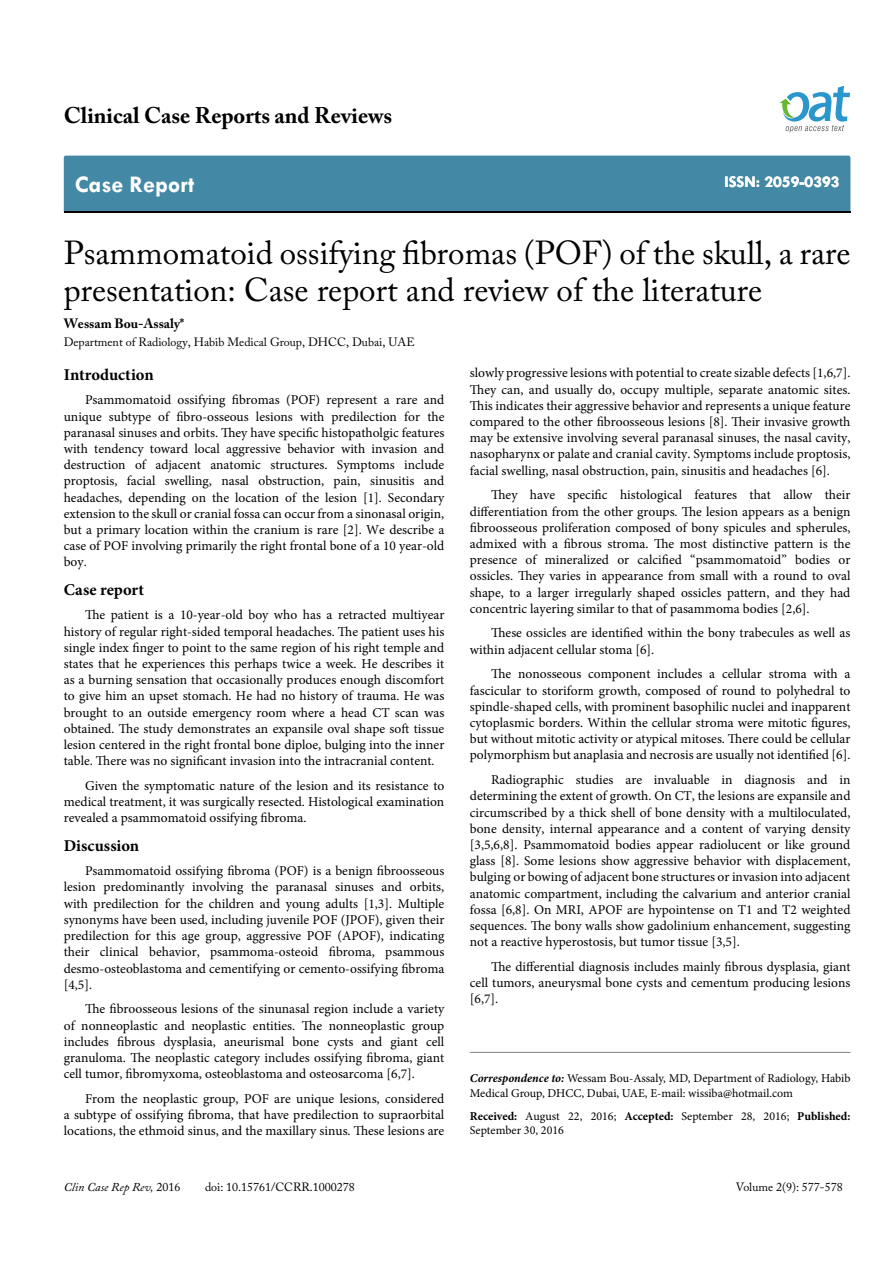
<style>
.page{position:relative;width:893px;height:1263px;background:#fff}
.page>*{position:absolute;margin:0;border:0;box-sizing:border-box;transform-origin:0 0}
.t1{font:33px/37.5px "Adobe Caslon Pro";color:#000}
.t2{font:700 24px "Tw Cen";color:#fff}
.t3{font:700 22.5px "Adobe Caslon Pro";color:#000}
.t4{font:700 16.5px "Minion Pro";letter-spacing:.005em;color:#000}
.t5{font:700 16.5px "Tw Cen";color:#fff}
.t6{font:13.5px/16.2px "Minion Pro";color:#000;text-align:justify}
.t7{font:700 13.5px "Adobe Caslon Pro";color:#000}
.t8{font:12px/14.4px "Minion Pro";color:#000}
.t9{font:12px "Adobe Caslon Pro";color:#000}
.t10{font:italic 12px "Adobe Caslon Pro";color:#000}
.s1{font-style:normal}
.s2{font-weight:700;font-style:italic}
.s3{font-weight:700}
</style>
<div class="page">
<div style="left:64px;top:156px;width:786px;height:56px;background:#4389a5"></div>
<svg style="left:779px;top:86px;width:71px;height:47px"></svg>
<hr style="left:470px;top:1052px;width:380px;height:1px;background:#808285">
<h3 class="t3" style="left:64px;top:102px;width:330px">Clinical Case Reports and Reviews</h3>
<h2 class="t2" style="left:75px;top:170px;width:121px">Case Report</h2>
<p class="t5" style="left:724px;top:172px;width:117px">ISSN: 2059-0393</p>
<h1 class="t1" style="left:64px;top:234px;width:788px">Psammomatoid ossifying fibromas (POF) of the skull, a rare presentation: Case report and review of the literature</h1>
<p class="t7" style="left:64px;top:315px;width:122px">Wessam Bou-Assaly*</p>
<p class="t9" style="left:64px;top:335px;width:352px">Department of Radiology, Habib Medical Group, DHCC, Dubai, UAE</p>
<p class="t4" style="left:64px;top:363px;width:91px">Introduction</p>
<p class="t6" style="left:64px;top:392px;width:382px;text-indent:21px">Psammomatoid ossifying fibromas (POF) represent a rare and unique subtype of fibro-osseous lesions with predilection for the paranasal sinuses and orbits. They have specific histopatholgic features with tendency toward local aggressive behavior with invasion and destruction of adjacent anatomic structures. Symptoms include proptosis, facial swelling, nasal obstruction, pain, sinusitis and headaches, depending on the location of the lesion [1]. Secondary extension to the skull or cranial fossa can occur from a sinonasal origin, but a primary location within the cranium is rare [2]. We describe a case of POF involving primarily the right frontal bone of a 10 year-old boy.</p>
<p class="t4" style="left:64px;top:578px;width:82px">Case report</p>
<p class="t6" style="left:64px;top:607px;width:382px;text-indent:21px">The patient is a 10-year-old boy who has a retracted multiyear history of regular right-sided temporal headaches. The patient uses his single index finger to point to the same region of his right temple and states that he experiences this perhaps twice a week. He describes it as a burning sensation that occasionally produces enough discomfort to give him an upset stomach. He had no history of trauma. He was brought to an outside emergency room where a head CT scan was obtained. The study demonstrates an expansile oval shape soft tissue lesion centered in the right frontal bone diploe, bulging into the inner table. There was no significant invasion into the intracranial content.</p>
<p class="t6" style="left:64px;top:777px;width:382px;text-indent:21px">Given the symptomatic nature of the lesion and its resistance to medical treatment, it was surgically resected. Histological examination revealed a psammomatoid ossifying fibroma.</p>
<p class="t4" style="left:64px;top:834px;width:77px">Discussion</p>
<p class="t6" style="left:64px;top:863px;width:382px;text-indent:21px">Psammomatoid ossifying fibroma (POF) is a benign fibroosseous lesion predominantly involving the paranasal sinuses and orbits, with predilection for the children and young adults [1,3]. Multiple synonyms have been used, including juvenile POF (JPOF), given their predilection for this age group, aggressive POF (APOF), indicating their clinical behavior, psammoma-osteoid fibroma, psammous desmo-osteoblastoma and cementifying or cemento-ossifying fibroma [4,5].</p>
<p class="t6" style="left:64px;top:1001px;width:382px;text-indent:21px">The fibroosseous lesions of the sinunasal region include a variety of nonneoplastic and neoplastic entities. The nonneoplastic group includes fibrous dysplasia, aneurismal bone cysts and giant cell granuloma. The neoplastic category includes ossifying fibroma, giant cell tumor, fibromyxoma, osteoblastoma and osteosarcoma [6,7].</p>
<p class="t6" style="left:64px;top:1090px;width:382px;text-indent:21px">From the neoplastic group, POF are unique lesions, considered a subtype of ossifying fibroma, that have predilection to supraorbital locations, the ethmoid sinus, and the maxillary sinus. These lesions are</p>
<p class="t10" style="left:64px;top:1180px;width:118px">Clin Case Rep Rev, <span class="s1">2016</span></p>
<p class="t9" style="left:205px;top:1180px;width:151px">doi: 10.15761/CCRR.1000278</p>
<p class="t6" style="left:470px;top:365px;width:382px">slowly progressive lesions with potential to create sizable defects [1,6,7].<br>They can, and usually do, occupy multiple, separate anatomic sites.<br>This indicates their aggressive behavior and represents a unique feature compared to the other fibroosseous lesions [8]. Their invasive growth may be extensive involving several paranasal sinuses, the nasal cavity, nasopharynx or palate and cranial cavity. Symptoms include proptosis, facial swelling, nasal obstruction, pain, sinusitis and headaches [6].</p>
<p class="t6" style="left:470px;top:487px;width:382px;text-indent:21px">They have specific histological features that allow their differentiation from the other groups. The lesion appears as a benign fibroosseous proliferation composed of bony spicules and spherules, admixed with a fibrous stroma. The most distinctive pattern is the presence of mineralized or calcified “psammomatoid” bodies or ossicles. They varies in appearance from small with a round to oval shape, to a larger irregularly shaped ossicles pattern, and they had concentric layering similar to that of pasammoma bodies [2,6].</p>
<p class="t6" style="left:470px;top:625px;width:382px;text-indent:21px">These ossicles are identified within the bony trabecules as well as within adjacent cellular stoma [6].</p>
<p class="t6" style="left:470px;top:666px;width:382px;text-indent:21px">The nonosseous component includes a cellular stroma with a fascicular to storiform growth, composed of round to polyhedral to spindle-shaped cells, with prominent basophilic nuclei and inapparent cytoplasmic borders. Within the cellular stroma were mitotic figures, but without mitotic activity or atypical mitoses. There could be cellular polymorphism but anaplasia and necrosis are usually not identified [6].</p>
<p class="t6" style="left:470px;top:772px;width:382px;text-indent:21px">Radiographic studies are invaluable in diagnosis and in determining the extent of growth. On CT, the lesions are expansile and circumscribed by a thick shell of bone density with a multiloculated, bone density, internal appearance and a content of varying density [3,5,6,8]. Psammomatoid bodies appear radiolucent or like ground glass [8]. Some lesions show aggressive behavior with displacement, bulging or bowing of adjacent bone structures or invasion into adjacent anatomic compartment, including the calvarium and anterior cranial fossa [6,8]. On MRI, APOF are hypointense on T1 and T2 weighted sequences. The bony walls show gadolinium enhancement, suggesting not a reactive hyperostosis, but tumor tissue [3,5].</p>
<p class="t6" style="left:470px;top:958px;width:382px;text-indent:21px">The differential diagnosis includes mainly fibrous dysplasia, giant cell tumors, aneurysmal bone cysts and cementum producing lesions [6,7].</p>
<p class="t8" style="left:470px;top:1071px;width:382px"><span class="s2">Correspondence to:</span> Wessam Bou-Assaly, MD, Department of Radiology, Habib<br>Medical Group, DHCC, Dubai, UAE, E-mail: wissiba@hotmail.com</p>
<p class="t8" style="left:470px;top:1109px;width:382px"><span class="s3">Received:</span> August 22, 2016; <span class="s3">Accepted:</span> September 28, 2016; <span class="s3">Published:<br></span>September 30, 2016</p>
<p class="t9" style="left:736px;top:1180px;width:108px">Volume 2(9): 577-578</p>
</div>
